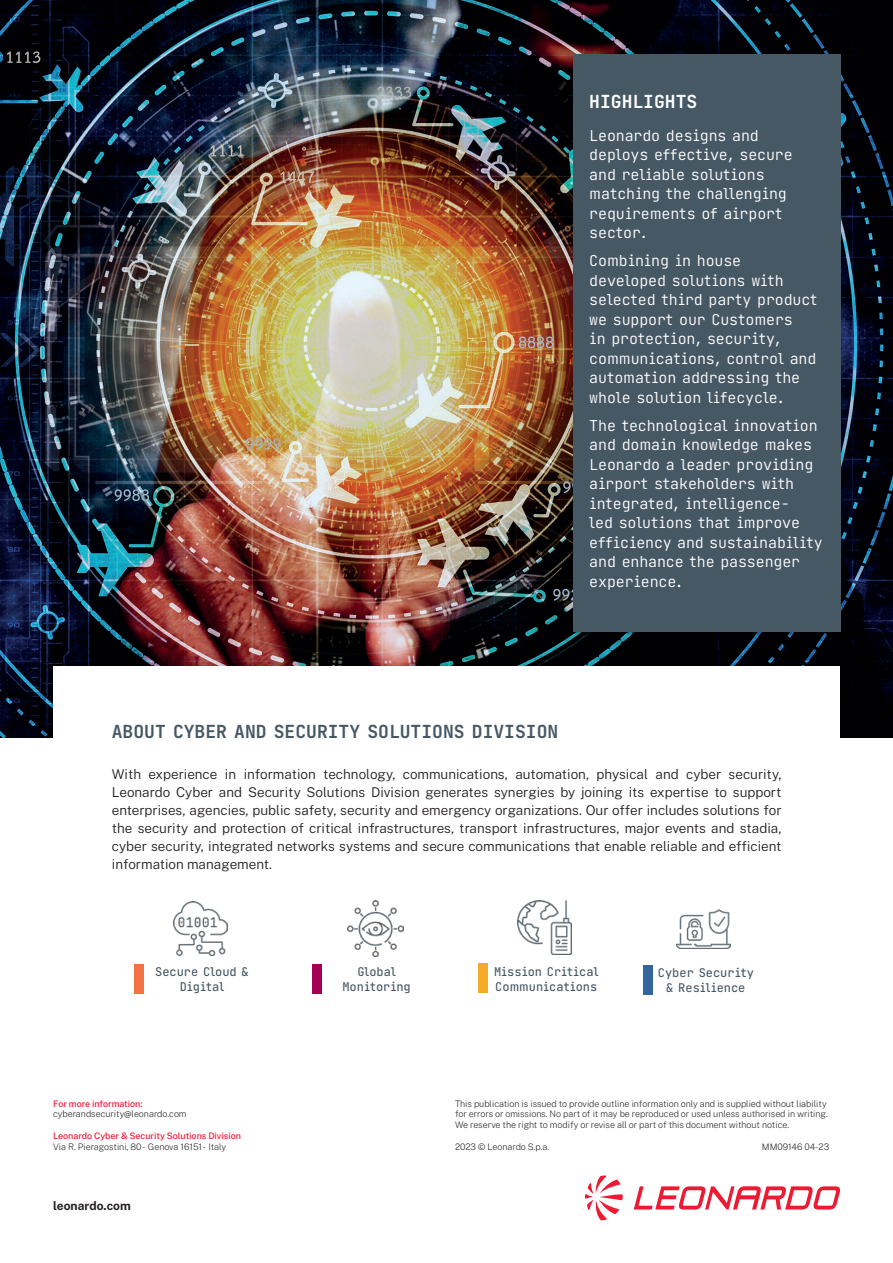
<style>
.page{position:relative;width:893px;height:1263px;background:#fff}
.page>*{position:absolute;margin:0;border:0;box-sizing:border-box;transform-origin:0 0}
.t1{font:18px "Tekne LDO Variable";color:#475865}
.Titolo_12_auto-Bianc{font:18px "Tekne LDO Variable";color:#fff}
.Testo_10_13-Bianco_T{font:300 15px/19.5px "Tekne LDO";letter-spacing:-.01em;color:#fff}
.t2{font:300 13.5px/18px "Public Sans";color:#231f20;text-align:justify}
.t3{font:12px/15px "Tekne LDO Variable";color:#475865;text-align:center}
.t4{font:700 12px "Public Sans";color:#231f20}
.t5{font:200 9px/10.8px "Public Sans";letter-spacing:-.005em;color:#231f20}
.t6{font:500 9px "Public Sans";letter-spacing:-.005em;color:#ed1a33}
</style>
<div class="page">
<img style="left:0;top:0;width:893px;height:737px">
<svg style="left:585px;top:1175px;width:255px;height:45px"></svg>
<div style="left:53px;top:666px;width:787px;height:360px;background:#fff"></div>
<img style="left:173px;top:901px;width:54px;height:54px">
<div style="left:134px;top:964px;width:10px;height:30px;background:#f37144"></div>
<img style="left:347px;top:900px;width:56px;height:56px">
<div style="left:312px;top:964px;width:10px;height:30px;background:#a20154"></div>
<img style="left:518px;top:900px;width:54px;height:54px">
<div style="left:478px;top:963px;width:10px;height:30px;background:#f4ab26"></div>
<img style="left:676px;top:909px;width:54px;height:40px">
<div style="left:643px;top:965px;width:9px;height:30px;background:#35659d"></div>
<div style="left:573px;top:54px;width:267px;height:577px;background:#475865"></div>
<p class="Titolo_12_auto-Bianc" style="left:589px;top:88px;width:109px">HIGHLIGHTS</p>
<p class="Testo_10_13-Bianco_T" style="left:589px;top:125px;width:205px">Leonardo designs and deploys effective, secure and reliable solutions matching the challenging requirements of airport sector.</p>
<p class="Testo_10_13-Bianco_T" style="left:589px;top:251px;width:230px">Combining in house developed solutions with selected third party product we support our Customers<br>in protection, security, communications, control and automation addressing the whole solution lifecycle.</p>
<p class="Testo_10_13-Bianco_T" style="left:589px;top:415px;width:235px">The technological innovation and domain knowledge makes<br>Leonardo a leader providing airport stakeholders with integrated, intelligence-<br>led solutions that improve efficiency and sustainability and enhance the passenger experience.</p>
<p class="t1" style="left:112px;top:718px;width:448px">ABOUT CYBER AND SECURITY SOLUTIONS DIVISION</p>
<p class="t2" style="left:112px;top:764px;width:671px">With experience in information technology, communications, automation, physical and cyber security, Leonardo Cyber and Security Solutions Division generates synergies by joining its expertise to support enterprises, agencies, public safety, security and emergency organizations. Our offer includes solutions for the security and protection of critical infrastructures, transport infrastructures, major events and stadia, cyber security, integrated networks systems and secure communications that enable reliable and efficient information management.</p>
<p class="t3" style="left:155px;top:964px;width:95px">Secure Cloud &amp;<br>Digital</p>
<p class="t3" style="left:342px;top:964px;width:70px">Global<br>Monitoring</p>
<p class="t3" style="left:494px;top:964px;width:106px;text-align:left">Mission Critical<br>Communications</p>
<p class="t3" style="left:658px;top:965px;width:97px">Cyber Security &amp; Resilience</p>
<p class="t6" style="left:53px;top:1097px;width:91px">For more information:</p>
<p class="t5" style="left:53px;top:1108px;width:135px">cyberandsecurity@leonardo.com</p>
<p class="t6" style="left:53px;top:1129px;width:189px">Leonardo Cyber &amp; Security Solutions Division</p>
<p class="t5" style="left:53px;top:1141px;width:175px">Via R. Pieragostini, 80 - Genova 16151 - Italy</p>
<p class="t4" style="left:53px;top:1197px;width:79px">leonardo.com</p>
<p class="t5" style="left:455px;top:1097px;width:374px">This publication is issued to provide outline information only and is supplied without liability for errors or omissions. No part of it may be reproduced or used unless authorised in writing.<br>We reserve the right to modify or revise all or part of this document without notice.</p>
<p class="t5" style="left:455px;top:1141px;width:96px">2023 © Leonardo S.p.a.</p>
<p class="t5" style="left:762px;top:1141px;width:69px">MM09146 04-23</p>
</div>
